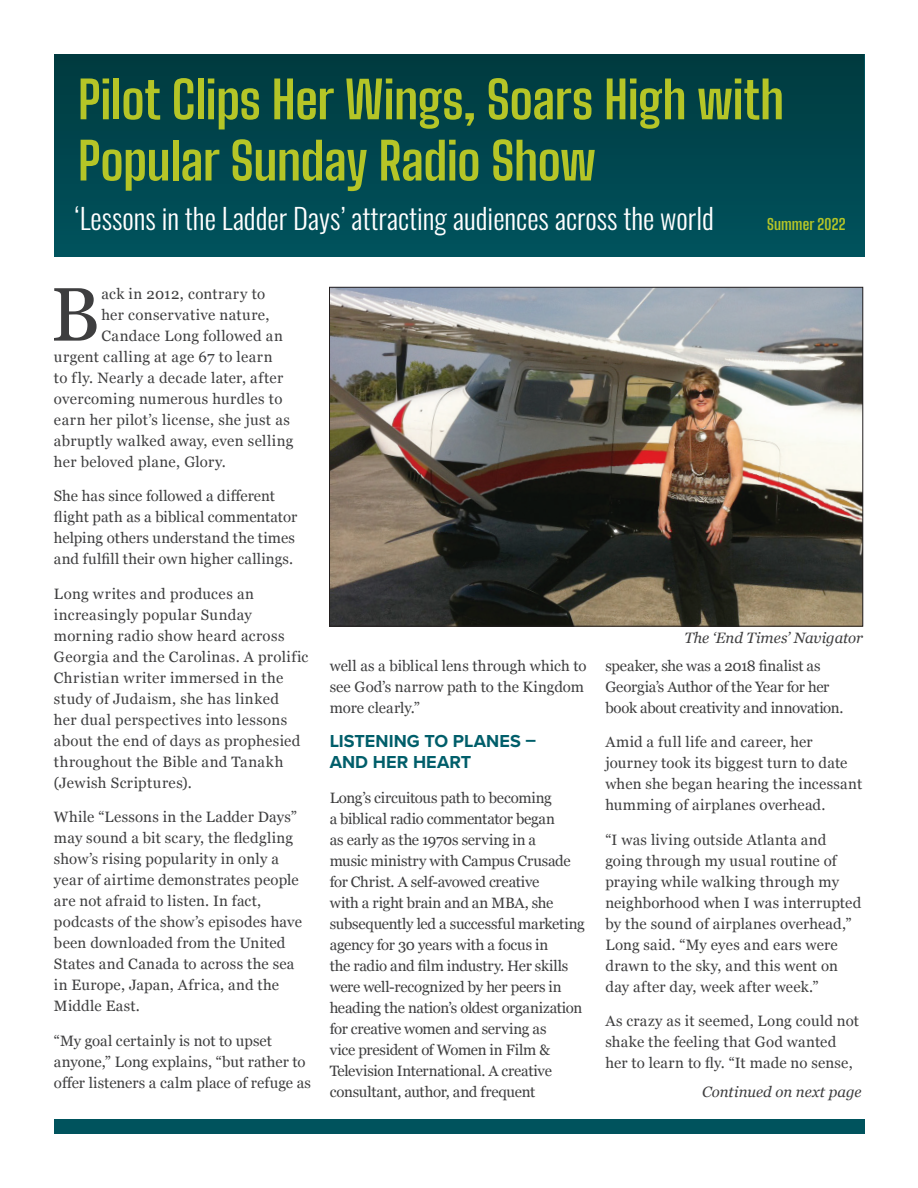
<style>
.page{position:relative;width:918px;height:1188px;background:#fff}
.page>*{position:absolute;margin:0;border:0;box-sizing:border-box;transform-origin:0 0}
.t1{font:75.6px "Georgia";color:#3e3e3f}
.t2{font:700 51px/61.2px "Big Shoulders Text";letter-spacing:-.01em;color:#b5c527}
.t3{font:300 28.5px "Oswald";color:#fff}
.t4{font:700 18px/21px "Proxima Nova";letter-spacing:.005em;color:#005e6a}
.t5{font:15px/21px "Georgia";letter-spacing:.01em;color:#3e3e3f}
.t6{font:15px/21px "Georgia";letter-spacing:-.015em;color:#3e3e3f}
.t7{font:italic 15px "Georgia";color:#3e3e3f}
.t8{font:15px "Georgia";letter-spacing:.03em;color:#3e3e3f}
.t9{font:700 15px "Big Shoulders Text";letter-spacing:.01em;color:#b5c527}
</style>
<div class="page">
<img style="left:54px;top:54px;width:809px;height:202px">
<img style="left:331px;top:289px;width:530px;height:335px">
<div style="left:54px;top:1120px;width:810px;height:14px;background:#00535d"></div>
<h2 class="t2" style="left:78px;top:73px;width:708px">Pilot Clips Her Wings, Soars High with<br>Popular Sunday Radio Show</h2>
<h3 class="t3" style="left:75px;top:207px;width:641px">‘Lessons in the Ladder Days’ attracting audiences across the world</h3>
<p class="t9" style="left:767px;top:218px;width:80px">Summer 2022</p>
<h1 class="t1" style="left:50px;top:284px;width:51px">B</h1>
<p class="t5" style="left:101px;top:284px;width:165px">ack in 2012, contrary to</p>
<p class="t5" style="left:101px;top:305px;width:170px">her conservative nature,</p>
<p class="t5" style="left:101px;top:326px;width:183px">Candace Long followed an</p>
<p class="t8" style="left:54px;top:350px;width:220px">urgent calling at age 67 to learn</p>
<p class="t5" style="left:54px;top:368px;width:231px">to fly. Nearly a decade later, after</p>
<p class="t5" style="left:54px;top:389px;width:230px">overcoming numerous hurdles to</p>
<p class="t5" style="left:54px;top:410px;width:237px">earn her pilot’s license, she just as</p>
<p class="t5" style="left:54px;top:431px;width:241px">abruptly walked away, even selling</p>
<p class="t5" style="left:54px;top:452px;width:173px">her beloved plane, Glory.</p>
<p class="t5" style="left:54px;top:485px;width:245px">She has since followed a different flight path as a biblical commentator helping others understand the times and fulfill their own higher callings.</p>
<p class="t5" style="left:54px;top:584px;width:256px">Long writes and produces an increasingly popular Sunday morning radio show heard across<br>Georgia and the Carolinas. A prolific<br>Christian writer immersed in the study of Judaism, she has linked<br>her dual perspectives into lessons about the end of days as prophesied throughout the Bible and Tanakh (Jewish Scriptures).</p>
<p class="t5" style="left:54px;top:808px;width:250px">While “Lessons in the Ladder Days” may sound a bit scary, the fledgling show’s rising popularity in only a year of airtime demonstrates people are not afraid to listen. In fact, podcasts of the show’s episodes have been downloaded from the United<br>States and Canada to across the sea in Europe, Japan, Africa, and the<br>Middle East.</p>
<p class="t5" style="left:54px;top:1031px;width:259px">“My goal certainly is not to upset anyone,” Long explains, “but rather to offer listeners a calm place of refuge as</p>
<p class="t5" style="left:330px;top:656px;width:258px">well as a biblical lens through which to see God’s narrow path to the Kingdom more clearly.”</p>
<p class="t4" style="left:330px;top:731px;width:208px">LISTENING TO PLANES –<br>AND HER HEART</p>
<p class="t6" style="left:330px;top:788px;width:257px">Long’s circuitous path to becoming<br>a biblical radio commentator began<br>as early as the 1970s serving in a<br>music ministry with Campus Crusade for Christ. A self-avowed creative<br>with a right brain and an MBA, she subsequently led a successful marketing agency for 30 years with a focus in<br>the radio and film industry. Her skills were well-recognized by her peers in heading the nation’s oldest organization for creative women and serving as<br>vice president of Women in Film &amp; Television International. A creative consultant, author, and frequent</p>
<p class="t7" style="left:685px;top:632px;width:180px">The ‘End Times’ Navigator</p>
<p class="t6" style="left:605px;top:654px;width:240px">speaker, she was a 2018 finalist as<br>Georgia’s Author of the Year for her book about creativity and innovation.</p>
<p class="t5" style="left:605px;top:733px;width:258px">Amid a full life and career, her journey took its biggest turn to date when she began hearing the incessant humming of airplanes overhead.</p>
<p class="t5" style="left:605px;top:830px;width:257px">“I was living outside Atlanta and going through my usual routine of praying while walking through my neighborhood when I was interrupted by the sound of airplanes overhead,” Long said. “My eyes and ears were drawn to the sky, and this went on day after day, week after week.”</p>
<p class="t5" style="left:605px;top:1012px;width:255px">As crazy as it seemed, Long could not shake the feeling that God wanted her to learn to fly. “It made no sense,</p>
<p class="t7" style="left:702px;top:1086px;width:161px">Continued on next page</p>
</div>
